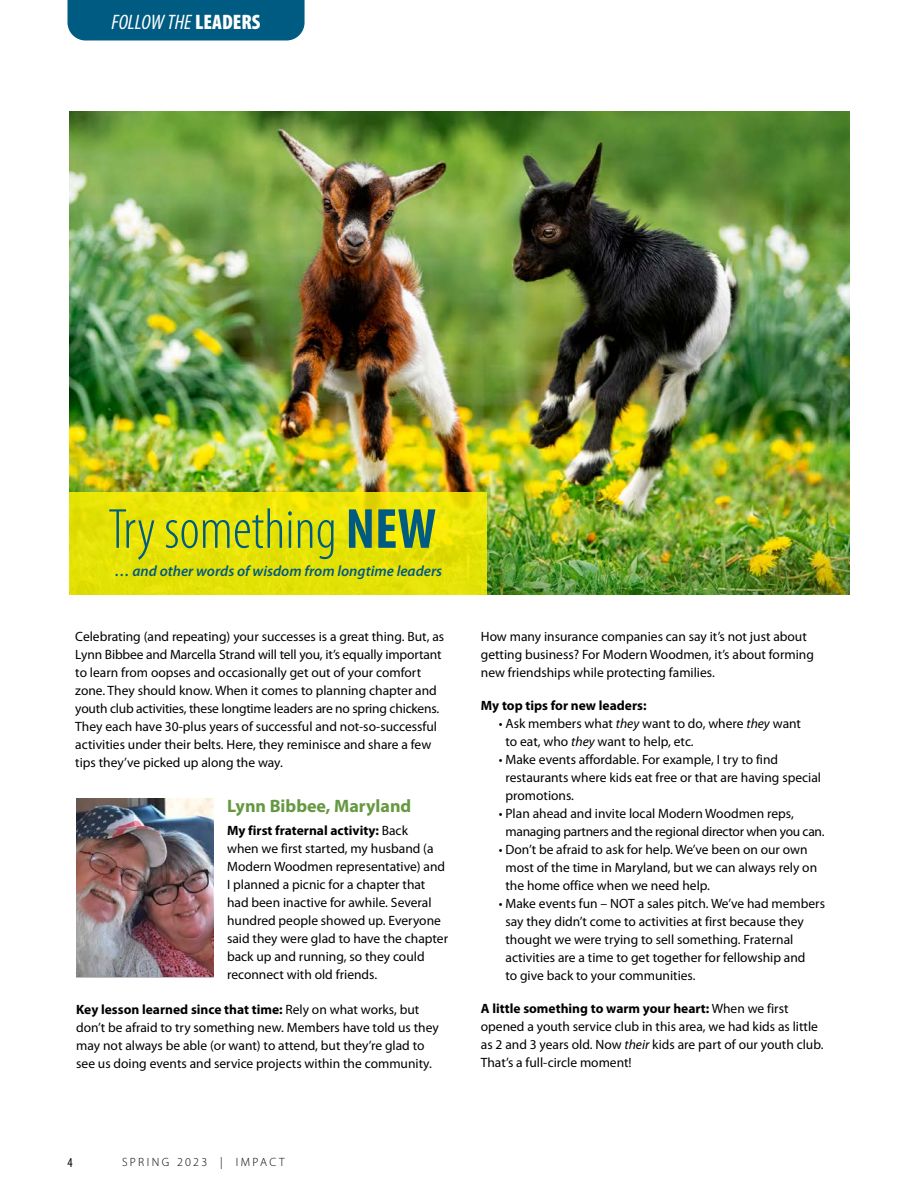
<style>
.page{position:relative;width:918px;height:1188px;background:#fff}
.page>*{position:absolute;margin:0;border:0;box-sizing:border-box;transform-origin:0 0}
.t1{font:300 condensed 57px "Myriad Pro";color:#005b82}
.t2{font:italic condensed 21px "Myriad Pro";color:#fff}
.t3{font:700 18px "Myriad Pro";color:#659941}
.t4{font:italic 600 15px "Myriad Pro";color:#005b82}
.t5{font:13.5px/18px "Myriad Pro";color:#000}
.t6{font:13.5px/18px "Myriad Pro";letter-spacing:-.02em;color:#000}
.t7{font:700 13.5px "Myriad Pro";color:#000}
.t8{font:condensed 13.5px "Myriad Pro";color:#000}
.t9{font:300 12px "Myriad Pro";letter-spacing:.2em;color:#000}
.s1{font-weight:900;font-style:normal}
.s2{font-weight:700}
.s3{font-style:italic}
</style>
<div class="page">
<div style="left:68px;top:0;width:237px;height:40px;background:#005b82"></div>
<img style="left:69px;top:112px;width:780px;height:482px">
<svg style="left:69px;top:492px;width:417px;height:103px;background:#e7e205"></svg>
<img style="left:76px;top:799px;width:138px;height:177px">
<h2 class="t2" style="left:112px;top:10px;width:150px">FOLLOW THE <span class="s1">LEADERS</span></h2>
<h1 class="t1" style="left:108px;top:495px;width:329px">Try something <span class="s2">NEW</span></h1>
<p class="t4" style="left:115px;top:562px;width:329px">… and other words of wisdom from longtime leaders</p>
<p class="t5" style="left:75px;top:628px;width:370px">Celebrating (and repeating) your successes is a great thing. But, as Lynn Bibbee and Marcella Strand will tell you, it’s equally important to learn from oopses and occasionally get out of your comfort zone. They should know. When it comes to planning chapter and youth club activities, these longtime leaders are no spring chickens.<br>They each have 30-plus years of successful and not-so-successful activities under their belts. Here, they reminisce and share a few tips they’ve picked up along the way.</p>
<p class="t5" style="left:481px;top:628px;width:335px">How many insurance companies can say it’s not just about getting business? For Modern Woodmen, it’s about forming new friendships while protecting families.</p>
<p class="t7" style="left:481px;top:697px;width:167px">My top tips for new leaders:</p>
<p class="t5" style="left:506px;top:715px;width:297px;text-indent:-7px">• Ask members what <span class="s3">they</span> want to do, where <span class="s3">they</span> want to eat, who <span class="s3">they</span> want to help, etc.</p>
<p class="t5" style="left:506px;top:751px;width:317px;text-indent:-7px">• Make events affordable. For example, I try to find restaurants where kids eat free or that are having special promotions.</p>
<p class="t6" style="left:506px;top:805px;width:321px;text-indent:-7px">• Plan ahead and invite local Modern Woodmen reps, managing partners and the regional director when you can.</p>
<p class="t5" style="left:506px;top:841px;width:313px;text-indent:-7px">• Don’t be afraid to ask for help. We’ve been on our own most of the time in Maryland, but we can always rely on the home office when we need help.</p>
<p class="t5" style="left:506px;top:895px;width:321px;text-indent:-7px">• Make events fun – NOT a sales pitch. We’ve had members say they didn’t come to activities at first because they thought we were trying to sell something. Fraternal activities are a time to get together for fellowship and<br>to give back to your communities.</p>
<p class="t5" style="left:481px;top:1000px;width:344px"><span class="s2">A little something to warm your heart:</span> When we first opened a youth service club in this area, we had kids as little as 2 and 3 years old. Now <span class="s3">their</span> kids are part of our youth club.<br>That’s a full-circle moment!</p>
<h3 class="t3" style="left:227px;top:794px;width:186px">Lynn Bibbee, Maryland</h3>
<p class="t5" style="left:227px;top:821px;width:223px"><span class="s2">My first fraternal activity:</span> Back<br>when we first started, my husband (a Modern Woodmen representative) and I planned a picnic for a chapter that had been inactive for awhile. Several hundred people showed up. Everyone said they were glad to have the chapter back up and running, so they could reconnect with old friends.</p>
<p class="t5" style="left:76px;top:1001px;width:364px"><span class="s2">Key lesson learned since that time:</span> Rely on what works, but don’t be afraid to try something new. Members have told us they may not always be able (or want) to attend, but they’re glad to see us doing events and service projects within the community.</p>
<p class="t8" style="left:68px;top:1155px;width:7px">4</p>
<p class="t9" style="left:122px;top:1154px;width:164px">SPRING 2023 | IMPACT</p>
</div>
